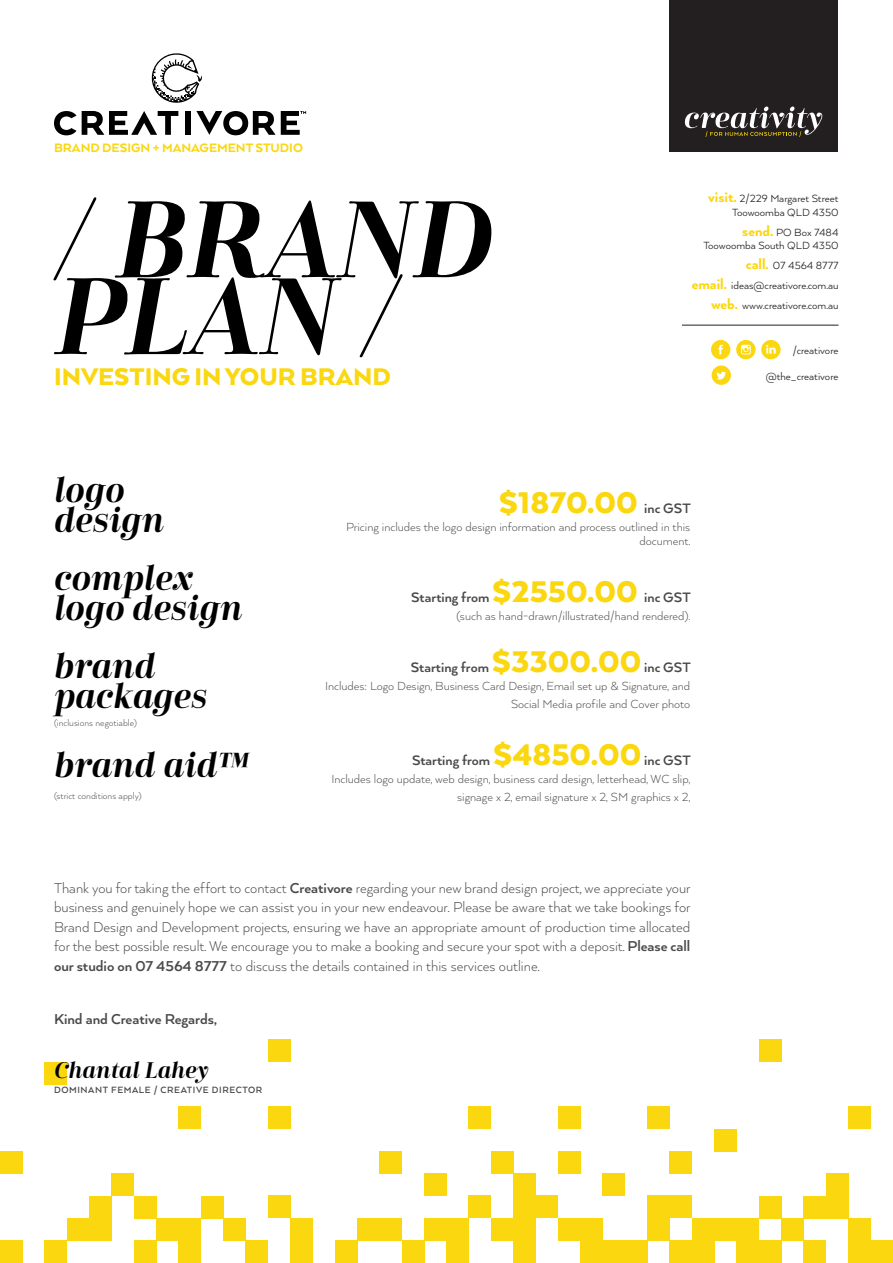
<style>
.page{position:relative;width:893px;height:1263px;background:#fff}
.page>*{position:absolute;margin:0;border:0;box-sizing:border-box;transform-origin:0 0}
.t1{font:108.15px "Cabrito Didone Nor Bol It";color:#000}
.t2{font:34.5px/30px "Cabrito Didone Nor Bol It";color:#000}
.t3{font:900 34.5px "Arquitecta";color:#fad70f}
.t4{font:900 27.75px "Arquitecta";color:#fad70f}
.t5{font:22.5px "Cabrito Didone Nor Bol It";color:#000}
.t6{font:300 16.5px/19.5px "Arquitecta";color:#4a4948;text-align:justify}
.t7{font:700 16.5px "Arquitecta";color:#4a4948}
.t8{font:700 15.75px "Arquitecta";color:#4a4948}
.t9{font:800 14.1px "Arquitecta";color:#fad70f}
.t10{font:300 13.5px/18px "Arquitecta";color:#4a4948;text-align:right}
.t11{font:12px/20px "Arquitecta";color:#231f20;text-align:right}
.t12{font:300 10.5px "Arquitecta";color:#4a4948}
.t13{font:700 10.5px "Arquitecta";letter-spacing:.06em;color:#4a4948}
.s1{font-weight:800;font-size:16.2px;color:#fad70f}
.s2{font-weight:700;font-size:15.75px;color:#4a4948}
.s3{font-weight:900;font-size:34.5px;color:#fad70f}
.s4{font-weight:700}
</style>
<div class="page">
<div style="left:0;top:1240px;width:22px;height:22px;background:#fad70f"></div>
<div style="left:0;top:1151px;width:22px;height:23px;background:#fad70f"></div>
<div style="left:45px;top:1240px;width:22px;height:22px;background:#fad70f"></div>
<div style="left:45px;top:1062px;width:22px;height:22px;background:#fad70f"></div>
<div style="left:67px;top:1218px;width:22px;height:22px;background:#fad70f"></div>
<div style="left:89px;top:1218px;width:23px;height:23px;background:#fad70f"></div>
<div style="left:89px;top:1196px;width:23px;height:22px;background:#fad70f"></div>
<div style="left:112px;top:1174px;width:22px;height:22px;background:#fad70f"></div>
<div style="left:134px;top:1240px;width:22px;height:22px;background:#fad70f"></div>
<div style="left:134px;top:1196px;width:22px;height:22px;background:#fad70f"></div>
<div style="left:156px;top:1218px;width:23px;height:22px;background:#fad70f"></div>
<div style="left:179px;top:1241px;width:22px;height:22px;background:#fad70f"></div>
<div style="left:179px;top:1218px;width:22px;height:22px;background:#fad70f"></div>
<div style="left:179px;top:1107px;width:22px;height:22px;background:#fad70f"></div>
<div style="left:201px;top:1196px;width:22px;height:22px;background:#fad70f"></div>
<div style="left:223px;top:1218px;width:23px;height:23px;background:#fad70f"></div>
<div style="left:246px;top:1241px;width:22px;height:22px;background:#fad70f"></div>
<div style="left:268px;top:1195px;width:22px;height:23px;background:#fad70f"></div>
<div style="left:268px;top:1107px;width:22px;height:22px;background:#fad70f"></div>
<div style="left:268px;top:1040px;width:22px;height:22px;background:#fad70f"></div>
<div style="left:290px;top:1240px;width:23px;height:22px;background:#fad70f"></div>
<div style="left:290px;top:1218px;width:23px;height:22px;background:#fad70f"></div>
<div style="left:335px;top:1240px;width:22px;height:22px;background:#fad70f"></div>
<div style="left:357px;top:1218px;width:22px;height:22px;background:#fad70f"></div>
<div style="left:379px;top:1218px;width:23px;height:22px;background:#fad70f"></div>
<div style="left:379px;top:1151px;width:23px;height:23px;background:#fad70f"></div>
<div style="left:402px;top:1240px;width:22px;height:22px;background:#fad70f"></div>
<div style="left:424px;top:1218px;width:22px;height:22px;background:#fad70f"></div>
<div style="left:424px;top:1174px;width:22px;height:22px;background:#fad70f"></div>
<div style="left:446px;top:1240px;width:23px;height:22px;background:#fad70f"></div>
<div style="left:446px;top:1218px;width:23px;height:22px;background:#fad70f"></div>
<div style="left:469px;top:1195px;width:22px;height:23px;background:#fad70f"></div>
<div style="left:469px;top:1107px;width:22px;height:22px;background:#fad70f"></div>
<div style="left:491px;top:1218px;width:22px;height:22px;background:#fad70f"></div>
<div style="left:491px;top:1151px;width:22px;height:23px;background:#fad70f"></div>
<div style="left:513px;top:1240px;width:23px;height:22px;background:#fad70f"></div>
<div style="left:513px;top:1218px;width:23px;height:22px;background:#fad70f"></div>
<div style="left:513px;top:1195px;width:23px;height:23px;background:#fad70f"></div>
<div style="left:513px;top:1173px;width:23px;height:22px;background:#fad70f"></div>
<div style="left:536px;top:1195px;width:22px;height:23px;background:#fad70f"></div>
<div style="left:558px;top:1218px;width:22px;height:22px;background:#fad70f"></div>
<div style="left:558px;top:1151px;width:22px;height:23px;background:#fad70f"></div>
<div style="left:558px;top:1107px;width:22px;height:22px;background:#fad70f"></div>
<div style="left:580px;top:1240px;width:23px;height:22px;background:#fad70f"></div>
<div style="left:580px;top:1218px;width:23px;height:22px;background:#fad70f"></div>
<div style="left:603px;top:1240px;width:22px;height:22px;background:#fad70f"></div>
<div style="left:603px;top:1174px;width:22px;height:22px;background:#fad70f"></div>
<div style="left:625px;top:1240px;width:22px;height:22px;background:#fad70f"></div>
<div style="left:647px;top:1218px;width:23px;height:22px;background:#fad70f"></div>
<div style="left:647px;top:1195px;width:23px;height:23px;background:#fad70f"></div>
<div style="left:647px;top:1107px;width:23px;height:22px;background:#fad70f"></div>
<div style="left:670px;top:1240px;width:22px;height:22px;background:#fad70f"></div>
<div style="left:670px;top:1195px;width:22px;height:23px;background:#fad70f"></div>
<div style="left:670px;top:1151px;width:22px;height:23px;background:#fad70f"></div>
<div style="left:692px;top:1240px;width:22px;height:22px;background:#fad70f"></div>
<div style="left:692px;top:1218px;width:22px;height:22px;background:#fad70f"></div>
<div style="left:714px;top:1218px;width:23px;height:22px;background:#fad70f"></div>
<div style="left:737px;top:1240px;width:22px;height:22px;background:#fad70f"></div>
<div style="left:737px;top:1218px;width:22px;height:22px;background:#fad70f"></div>
<div style="left:714px;top:1129px;width:23px;height:22px;background:#fad70f"></div>
<div style="left:759px;top:1240px;width:22px;height:22px;background:#fad70f"></div>
<div style="left:759px;top:1196px;width:22px;height:22px;background:#fad70f"></div>
<div style="left:781px;top:1218px;width:23px;height:23px;background:#fad70f"></div>
<div style="left:759px;top:1040px;width:22px;height:22px;background:#fad70f"></div>
<div style="left:804px;top:1241px;width:22px;height:22px;background:#fad70f"></div>
<div style="left:804px;top:1196px;width:22px;height:22px;background:#fad70f"></div>
<div style="left:826px;top:1196px;width:22px;height:22px;background:#fad70f"></div>
<div style="left:826px;top:1174px;width:22px;height:22px;background:#fad70f"></div>
<div style="left:848px;top:1240px;width:23px;height:22px;background:#fad70f"></div>
<div style="left:848px;top:1218px;width:23px;height:22px;background:#fad70f"></div>
<div style="left:848px;top:1107px;width:23px;height:22px;background:#fad70f"></div>
<div style="left:871px;top:1240px;width:22px;height:22px;background:#fad70f"></div>
<div style="left:712px;top:365px;width:19px;height:20px;background:#fad70f;border-radius:50%"></div>
<svg style="left:716px;top:372px;width:10px;height:8px"></svg>
<div style="left:711px;top:340px;width:19px;height:19px;background:#fad70f;border-radius:50%"></div>
<svg style="left:718px;top:345px;width:5px;height:9px"></svg>
<div style="left:761px;top:340px;width:20px;height:19px;background:#fad70f;border-radius:50%"></div>
<svg style="left:766px;top:345px;width:10px;height:9px"></svg>
<svg style="left:736px;top:340px;width:19px;height:19px"></svg>
<svg style="left:741px;top:345px;width:10px;height:9px"></svg>
<div style="left:185px;top:111px;width:6px;height:24px;background:#000001"></div>
<svg style="left:196px;top:111px;width:79px;height:24px"></svg>
<svg style="left:54px;top:111px;width:124px;height:24px"></svg>
<svg style="left:281px;top:111px;width:25px;height:24px"></svg>
<svg style="left:151px;top:53px;width:51px;height:50px"></svg>
<hr style="left:682px;top:325px;width:156px;height:1px;background:#231f20">
<div style="left:669px;top:0;width:168px;height:152px;background:#231f20"></div>
<svg style="left:684px;top:107px;width:139px;height:30px"></svg>
<p class="t9" style="left:54px;top:139px;width:250px">BRAND DESIGN + MANAGEMENT STUDIO</p>
<p class="t1" style="left:54px;top:175px;width:440px">/ BRAND</p>
<p class="t1" style="left:54px;top:252px;width:344px">PLAN /</p>
<p class="t4" style="left:54px;top:359px;width:338px">INVESTING IN YOUR BRAND</p>
<p class="t11" style="left:708px;top:188px;width:132px"><span class="s1">visit.</span> 2/229 Margaret Street</p>
<p class="t11" style="left:732px;top:202px;width:108px">Toowoomba QLD 4350 <span class="s1">send.</span> PO Box 7484</p>
<p class="t11" style="left:703px;top:235px;width:137px">Toowoomba South QLD 4350</p>
<p class="t11" style="left:746px;top:255px;width:94px"><span class="s1">call.</span> 07 4564 8777</p>
<p class="t11" style="left:692px;top:275px;width:148px"><span class="s1">email.</span> ideas@creativore.com.au</p>
<p class="t11" style="left:711px;top:295px;width:129px"><span class="s1">web.</span> www.creativore.com.au</p>
<p class="t11" style="left:793px;top:340px;width:47px">/creativore</p>
<p class="t11" style="left:766px;top:366px;width:74px">@the_creativore</p>
<p class="t2" style="left:54px;top:475px;width:112px">logo design</p>
<p class="t2" style="left:54px;top:563px;width:190px">complex logo design</p>
<p class="t2" style="left:54px;top:651px;width:155px">brand packages</p>
<p class="t12" style="left:54px;top:716px;width:84px">(inclusions negotiable)</p>
<p class="t2" style="left:54px;top:751px;width:195px">brand aid™</p>
<p class="t12" style="left:54px;top:789px;width:89px">(strict conditions apply)</p>
<p class="t3" style="left:499px;top:481px;width:193px">$1870.00 <span class="s2">inc GST</span></p>
<p class="t10" style="left:346px;top:520px;width:346px;line-height:13.5px">Pricing includes the logo design information and process outlined in this document.</p>
<p class="t8" style="left:411px;top:587px;width:281px">Starting from <span class="s3">$2550.00</span> inc GST</p>
<p class="t10" style="left:457px;top:606px;width:235px">(such as hand-drawn/illustrated/hand rendered).</p>
<p class="t8" style="left:411px;top:657px;width:281px">Starting from <span class="s3">$3300.00</span> inc GST</p>
<p class="t10" style="left:325px;top:676px;width:367px">Includes: Logo Design, Business Card Design, Email set up &amp; Signature, and<br>Social Media profile and Cover photo</p>
<p class="t8" style="left:412px;top:750px;width:280px">Starting from <span class="s3">$4850.00</span> inc GST</p>
<p class="t10" style="left:331px;top:769px;width:360px">Includes logo update, web design, business card design, letterhead, WC slip, signage x 2, email signature x 2, SM graphics x 2,</p>
<p class="t6" style="left:54px;top:877px;width:638px">Thank you for taking the effort to contact <span class="s4">Creativore</span> regarding your new brand design project, we appreciate your business and genuinely hope we can assist you in your new endeavour. Please be aware that we take bookings for Brand Design and Development projects, ensuring we have an appropriate amount of production time allocated for the best possible result. We encourage you to make a booking and secure your spot with a deposit. <span class="s4">Please call our studio on 07 4564 8777</span> to discuss the details contained in this services outline.</p>
<p class="t7" style="left:54px;top:1009px;width:164px">Kind and Creative Regards,</p>
<p class="t5" style="left:54px;top:1057px;width:156px">Chantal Lahey</p>
<p class="t13" style="left:54px;top:1084px;width:210px">DOMINANT FEMALE / CREATIVE DIRECTOR</p>
</div>
